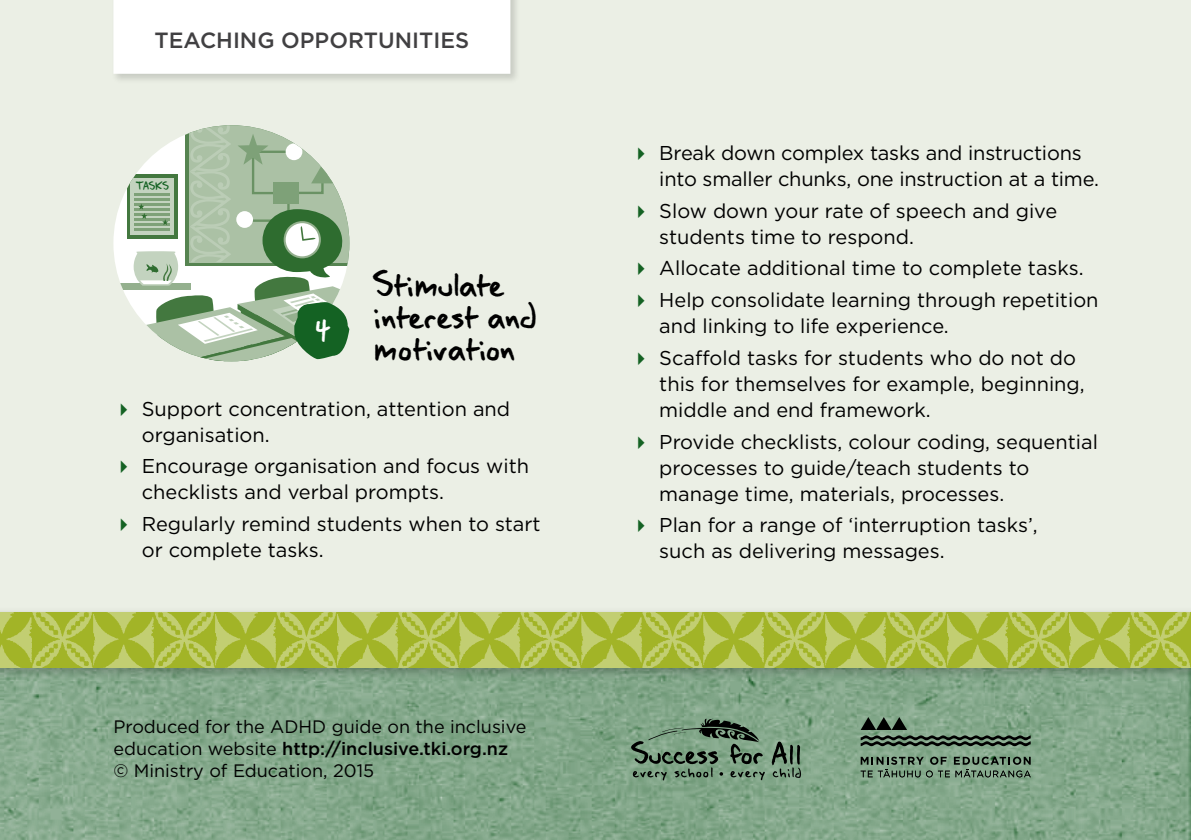
<style>
.page{position:relative;width:1191px;height:840px;background:#fff}
.page>*{position:absolute;margin:0;border:0;box-sizing:border-box;transform-origin:0 0}
.Infographic_heading{font:40px/32px "Penof Truth";letter-spacing:-.06em;color:#000}
.Infographic_heading-2{font:32px "Penof Truth";color:#fff}
.t1{font:500 22px "Gotham";color:#414042}
.t2{font:20px/26px "Gotham";color:#000}
.BOX_BODY_TEXT{font:18px/22px "Gotham";color:#000}
.t3{font:12.8px "Penof Truth";letter-spacing:-.07em;color:#146223}
.s1{font-weight:500}
</style>
<div class="page">
<div style="left:0;top:0;width:1191px;height:839px;background:#ebefe5"></div>
<div style="left:111px;top:0;width:409px;height:84px;background:#000;opacity:.15"></div>
<div style="left:113px;top:0;width:397px;height:74px;background:#fff"></div>
<svg style="left:120px;top:282px;width:7px;height:7px"></svg>
<svg style="left:127px;top:125px;width:222px;height:236px"></svg>
<svg style="left:0;top:680px;width:1191px;height:159px;background:#83a78a"></svg>
<div style="left:0;top:606px;width:1191px;height:74px;background:#000;opacity:.25"></div>
<img style="left:0;top:611px;width:1190px;height:56px">
<hr style="left:1190px;top:605px;width:1px;height:89px;background:#fff">
<svg style="left:771px;top:741px;width:30px;height:36px"></svg>
<svg style="left:631px;top:717px;width:134px;height:63px;background:#66846c"></svg>
<svg style="left:860px;top:756px;width:170px;height:21px;background:#637e69"></svg>
<svg style="left:860px;top:716px;width:47px;height:13px"></svg>
<svg style="left:860px;top:735px;width:170px;height:10px;background:#3d4d40"></svg>
<p class="t1" style="left:155px;top:27px;width:316px">TEACHING OPPORTUNITIES</p>
<p class="t3" style="left:136px;top:179px;width:35px">TASKS</p>
<p class="Infographic_heading" style="left:372px;top:268px;width:167px">Stimulate interest and motivation</p>
<p class="t2" style="left:142px;top:395px;width:370px">Support concentration, attention and organisation.</p>
<p class="t2" style="left:142px;top:452px;width:389px">Encourage organisation and focus with checklists and verbal prompts.</p>
<p class="t2" style="left:142px;top:510px;width:400px">Regularly remind students when to start or complete tasks.</p>
<p class="Infographic_heading-2" style="left:315px;top:315px;width:17px">4</p>
<p class="BOX_BODY_TEXT" style="left:113px;top:715px;width:414px">Produced for the ADHD guide on the inclusive education website <span class="s1">http://inclusive.tki.org.nz </span>© Ministry of Education, 2015</p>
<p class="t2" style="left:659px;top:139px;width:441px">Break down complex tasks and instructions into smaller chunks, one instruction at a time.</p>
<p class="t2" style="left:659px;top:197px;width:399px">Slow down your rate of speech and give students time to respond.</p>
<p class="t2" style="left:659px;top:255px;width:426px">Allocate additional time to complete tasks.</p>
<p class="t2" style="left:659px;top:286px;width:441px">Help consolidate learning through repetition and linking to life experience.</p>
<p class="t2" style="left:659px;top:344px;width:427px">Scaffold tasks for students who do not do this for themselves for example, beginning, middle and end framework.</p>
<p class="t2" style="left:659px;top:428px;width:440px">Provide checklists, colour coding, sequential processes to guide/teach students to manage time, materials, processes.</p>
<p class="t2" style="left:659px;top:511px;width:380px">Plan for a range of ‘interruption tasks’, such as delivering messages.</p>
</div>
